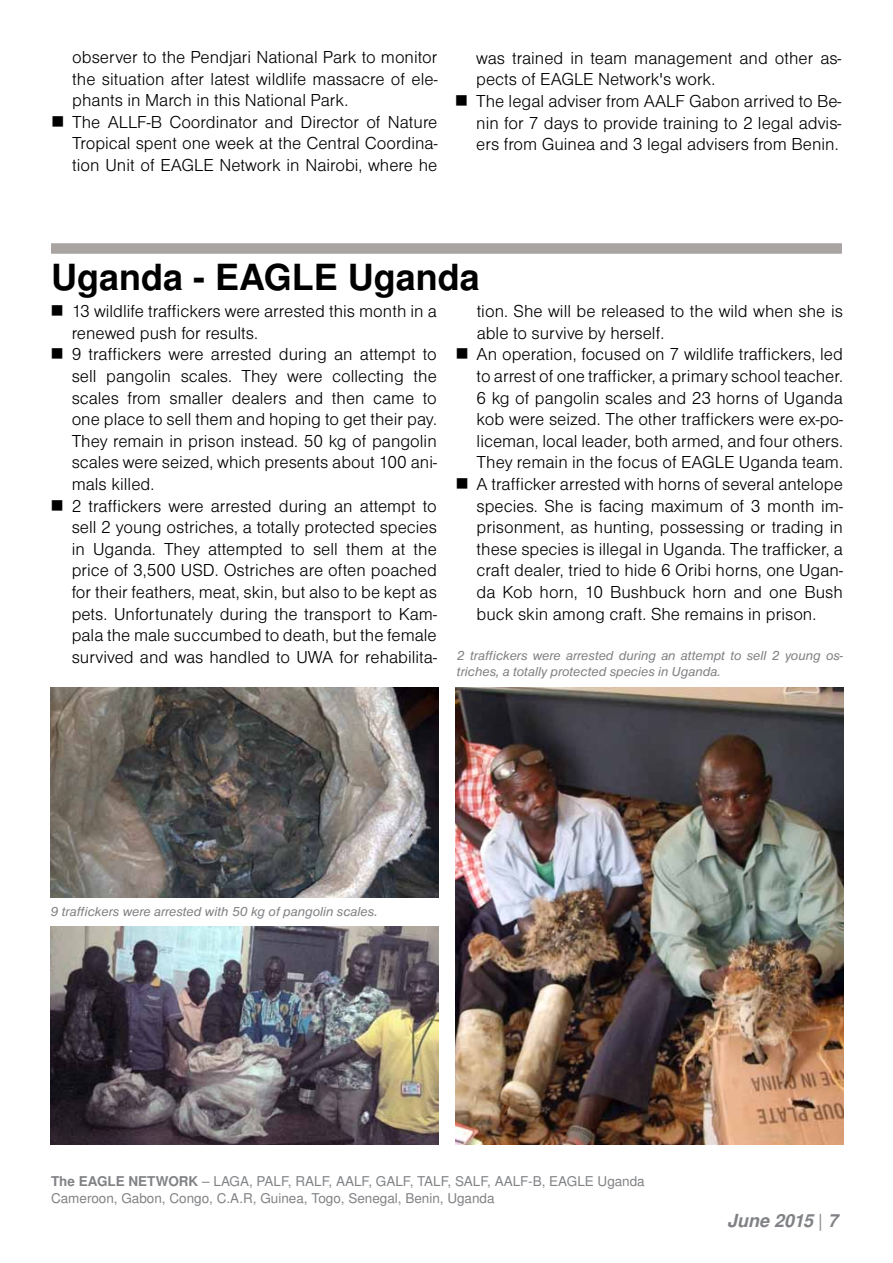
<style>
.page{position:relative;width:893px;height:1263px;background:#fff}
.page>*{position:absolute;margin:0;border:0;box-sizing:border-box;transform-origin:0 0}
.t1{font:700 36px "Nimbus Sans LOT";color:#000}
.t2{font:18px/21.6px "Nimbus Sans DOT Ligh";color:#000}
.t3{font:italic 700 18px "Nimbus Sans LOT";color:#808285}
.t4{font:italic 13.5px/16.2px "Nimbus Sans DOT";color:#808285}
.t5{font:13.5px/16.2px "Nimbus Sans LOT";color:#808285}
.s1{font-weight:700}
.s2{font-weight:400;font-style:normal}
</style>
<div class="page">
<div style="left:51px;top:243px;width:791px;height:11px;background:#a9a3a1"></div>
<img style="left:50px;top:927px;width:388px;height:217px">
<img style="left:50px;top:688px;width:388px;height:209px">
<img style="left:455px;top:688px;width:388px;height:456px">
<p class="t2" style="left:72px;top:47px;width:367px">observer to the Pendjari National Park to monitor the situation after latest wildlife massacre of ele&shy;phants in March in this National Park.<br>The ALLF-B Coordinator and Director of Nature Tropical spent one week at the Central Coordina&shy;tion Unit of EAGLE Network in Nairobi, where he</p>
<p class="t2" style="left:476px;top:47px;width:367px">was trained in team management and other as&shy;pects of EAGLE Network's work.<br>The legal adviser from AALF Gabon arrived to Be&shy;nin for 7 days to provide training to 2 legal advis&shy;ers from Guinea and 3 legal advisers from Benin.</p>
<h1 class="t1" style="left:51px;top:256px;width:430px">Uganda - EAGLE Uganda</h1>
<p class="t2" style="left:72px;top:301px;width:367px">13 wildlife traffickers were arrested this month in a renewed push for results.<br>9 traffickers were arrested during an attempt to sell pangolin scales. They were collecting the scales from smaller dealers and then came to one place to sell them and hoping to get their pay.<br>They remain in prison instead. 50 kg of pangolin scales were seized, which presents about 100 ani&shy;mals killed.<br>2 traffickers were arrested during an attempt to sell 2 young ostriches, a totally protected species in Uganda. They attempted to sell them at the price of 3,500 USD. Ostriches are often poached for their feathers, meat, skin, but also to be kept as pets. Unfortunately during the transport to Kam&shy;pala the male succumbed to death, but the female survived and was handled to UWA for rehabilita-</p>
<p class="t2" style="left:477px;top:301px;width:368px">tion. She will be released to the wild when she is able to survive by herself.<br>An operation, focused on 7 wildlife traffickers, led to arrest of one trafficker, a primary school teacher.<br>6 kg of pangolin scales and 23 horns of Uganda kob were seized. The other traffickers were ex-po&shy;liceman, local leader, both armed, and four others.<br>They remain in the focus of EAGLE Uganda team.<br>A trafficker arrested with horns of several antelope species. She is facing maximum of 3 month im&shy;prisonment, as hunting, possessing or trading in these species is illegal in Uganda. The trafficker, a craft dealer, tried to hide 6 Oribi horns, one Ugan&shy;da Kob horn, 10 Bushbuck horn and one Bush buck skin among craft. She remains in prison.</p>
<p class="t4" style="left:457px;top:647px;width:388px">2 traffickers were arrested during an attempt to sell 2 young os&shy;triches, a totally protected species in Uganda.</p>
<p class="t4" style="left:50px;top:903px;width:329px">9 traffickers were arrested with 50 kg of pangolin scales.</p>
<p class="t5" style="left:51px;top:1174px;width:595px"><span class="s1">The EAGLE NETWORK</span> – LAGA, PALF, RALF, AALF, GALF, TALF, SALF, AALF-B, EAGLE Uganda<br>Cameroon, Gabon, Congo, C.A.R, Guinea, Togo, Senegal, Benin, Uganda</p>
<p class="t3" style="left:727px;top:1210px;width:112px">June 2015 <span class="s2">|</span> 7</p>
</div>
